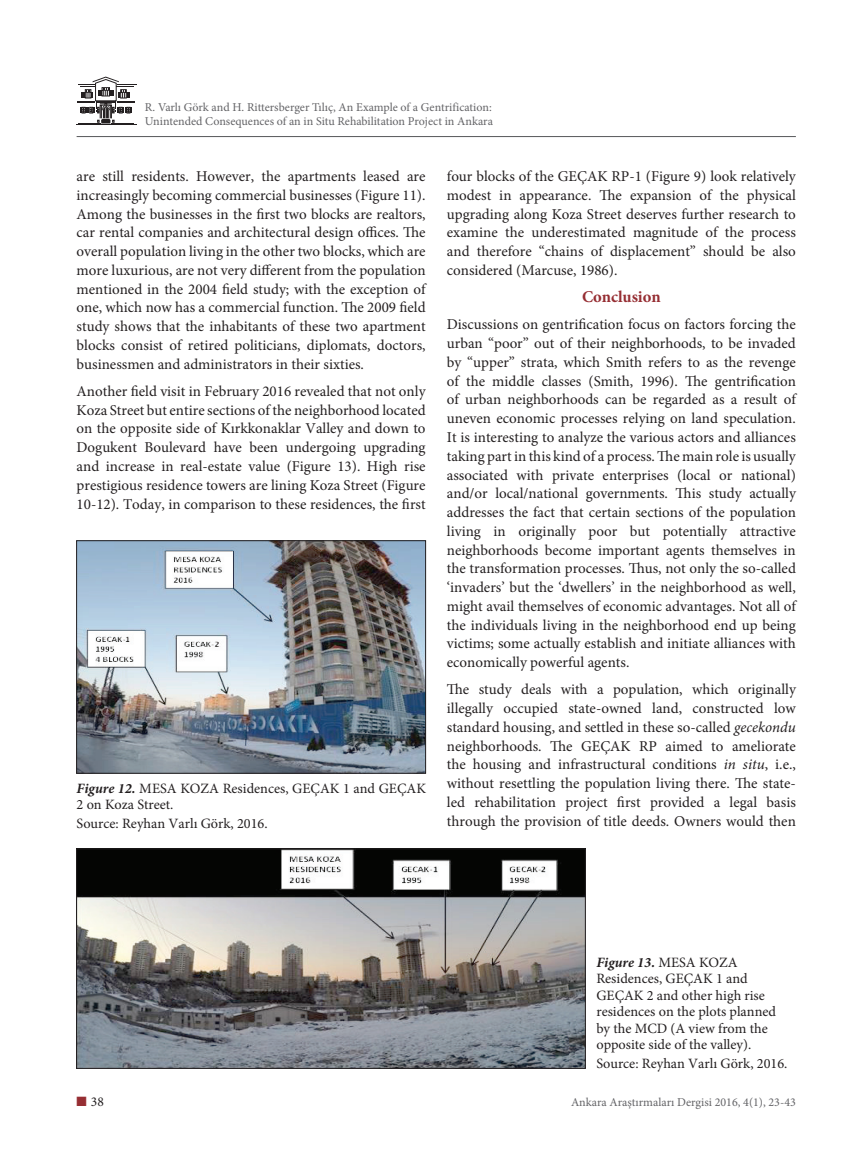
<style>
.page{position:relative;width:864px;height:1170px;background:#fff}
.page>*{position:absolute;margin:0;border:0;box-sizing:border-box;transform-origin:0 0}
.t1{font:700 16.5px "Minion Pro";color:#962e33}
.t2{font:15px/18.8px "Minion Pro";color:#231f20;text-align:justify}
.t3{font:14.25px/16.5px "Minion Pro";color:#231f20}
.t4{font:13.5px "Minion Pro";color:#231f20}
.t5{font:12px/13.5px "Minion Pro";color:#636366}
.s1{font-weight:700;font-style:italic}
.s2{font-style:italic}
.s3{color:#962e33}
</style>
<div class="page">
<hr style="left:77px;top:136px;width:718px;height:1px;background:#57585a">
<hr style="left:77px;top:124px;width:60px;height:1px;background:#231f20">
<svg style="left:78px;top:77px;width:58px;height:47px"></svg>
<img style="left:78px;top:542px;width:346px;height:229px">
<div style="left:76px;top:540px;width:350px;height:233px;border:1px solid #231f20"></div>
<img style="left:78px;top:850px;width:505px;height:216px">
<div style="left:76px;top:848px;width:509px;height:220px;border:1px solid #231f20"></div>
<p class="t5" style="left:145px;top:101px;width:349px">R. Varlı Görk and H. Rittersberger Tılıç, An Example of a Gentrification:<br>Unintended Consequences of an in Situ Rehabilitation Project in Ankara</p>
<p class="t2" style="left:77px;top:167px;width:350px">are still residents. However, the apartments leased are increasingly becoming commercial businesses (Figure 11).<br>Among the businesses in the first two blocks are realtors, car rental companies and architectural design offices. The overall population living in the other two blocks, which are more luxurious, are not very different from the population mentioned in the 2004 field study; with the exception of one, which now has a commercial function. The 2009 field study shows that the inhabitants of these two apartment blocks consist of retired politicians, diplomats, doctors, businessmen and administrators in their sixties.</p>
<p class="t2" style="left:77px;top:382px;width:350px">Another field visit in February 2016 revealed that not only Koza Street but entire sections of the neighborhood located on the opposite side of Kırkkonaklar Valley and down to Dogukent Boulevard have been undergoing upgrading and increase in real-estate value (Figure 13). High rise prestigious residence towers are lining Koza Street (Figure 10-12). Today, in comparison to these residences, the first</p>
<p class="t3" style="left:77px;top:780px;width:351px"><span class="s1">Figure 12.</span> MESA KOZA Residences, GEÇAK 1 and GEÇAK<br>2 on Koza Street.</p>
<p class="t3" style="left:77px;top:815px;width:192px">Source: Reyhan Varlı Görk, 2016.</p>
<p class="t2" style="left:446px;top:167px;width:350px">four blocks of the GEÇAK RP-1 (Figure 9) look relatively modest in appearance. The expansion of the physical upgrading along Koza Street deserves further research to examine the underestimated magnitude of the process and therefore “chains of displacement” should be also considered (Marcuse, 1986).</p>
<p class="t1" style="left:581px;top:285px;width:80px">Conclusion</p>
<p class="t2" style="left:446px;top:315px;width:350px">Discussions on gentrification focus on factors forcing the urban “poor” out of their neighborhoods, to be invaded by “upper” strata, which Smith refers to as the revenge of the middle classes (Smith, 1996). The gentrification of urban neighborhoods can be regarded as a result of uneven economic processes relying on land speculation.<br>It is interesting to analyze the various actors and alliances taking part in this kind of a process. The main role is usually associated with private enterprises (local or national) and/or local/national governments. This study actually addresses the fact that certain sections of the population living in originally poor but potentially attractive neighborhoods become important agents themselves in the transformation processes. Thus, not only the so-called ‘invaders’ but the ‘dwellers’ in the neighborhood as well, might avail themselves of economic advantages. Not all of the individuals living in the neighborhood end up being victims; some actually establish and initiate alliances with economically powerful agents.</p>
<p class="t2" style="left:446px;top:680px;width:350px">The study deals with a population, which originally illegally occupied state-owned land, constructed low standard housing, and settled in these so-called <span class="s2">gecekondu </span>neighborhoods. The GEÇAK RP aimed to ameliorate the housing and infrastructural conditions <span class="s2">in situ</span>, i.e., without resettling the population living there. The state&shy;led rehabilitation project first provided a legal basis through the provision of title deeds. Owners would then</p>
<p class="t3" style="left:596px;top:953px;width:181px"><span class="s1">Figure 13.</span> MESA KOZA<br>Residences, GEÇAK 1 and<br>GEÇAK 2 and other high rise residences on the plots planned by the MCD (A view from the opposite side of the valley).</p>
<p class="t3" style="left:596px;top:1055px;width:192px">Source: Reyhan Varlı Görk, 2016.</p>
<p class="t4" style="left:77px;top:1092px;width:29px"><span class="s3">■</span> 38</p>
<p class="t5" style="left:570px;top:1095px;width:226px">Ankara Araştırmaları Dergisi 2016, 4(1), 23-43</p>
</div>
